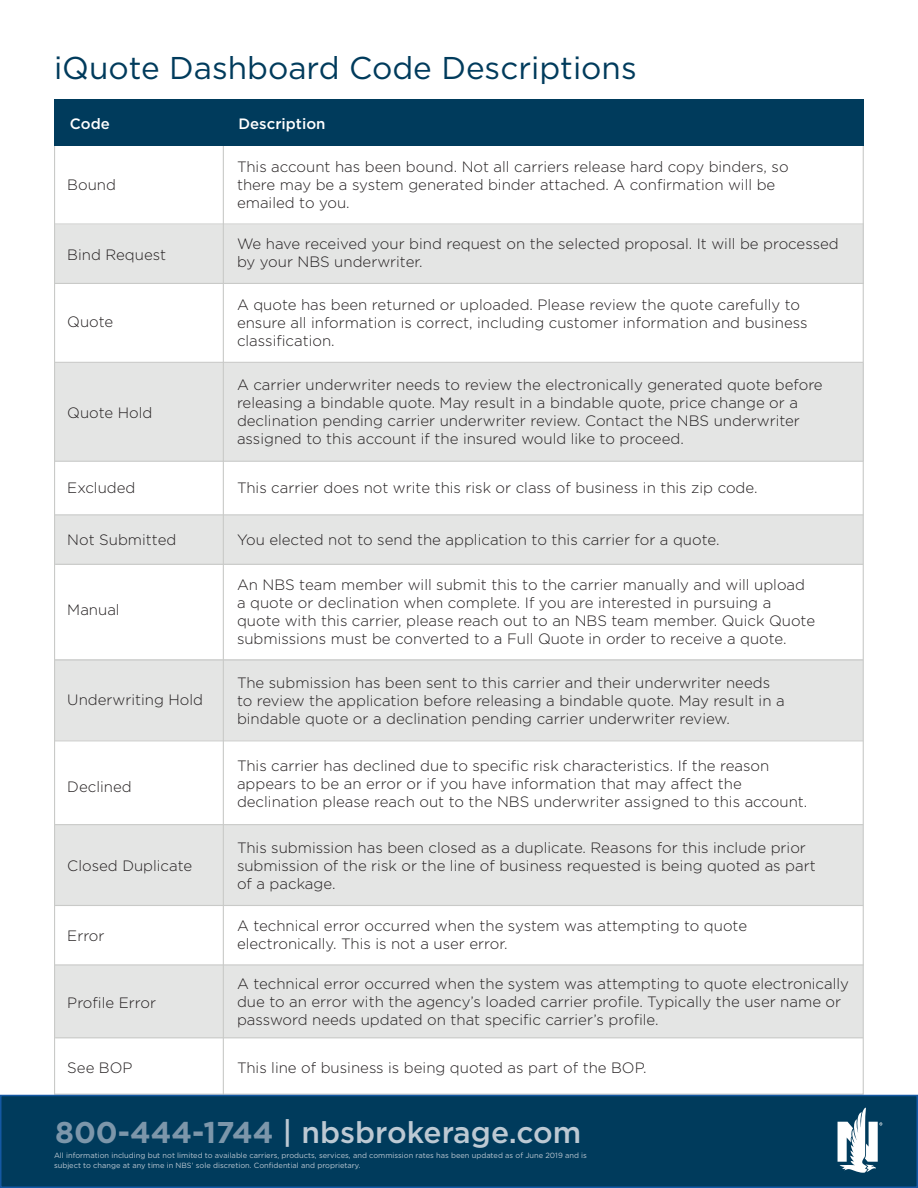
<style>
.page{position:relative;width:918px;height:1188px;background:#fff}
.page>*{position:absolute;margin:0;border:0;box-sizing:border-box;transform-origin:0 0}
.t1{font:31.5px "Gotham";color:#003b5c}
.t2{font:500 30px "Gotham";color:#bdc9d3}
.t3{font:300 15px/18px "Gotham";color:#231f20}
.t4{font:500 15px "Gotham";color:#fff}
.t5{font:7.5px/10.5px "Gotham";color:#bdc9d3}
.s1{font-weight:700;color:#7c96aa}
</style>
<div class="page">
<div style="left:55px;top:965px;width:808px;height:73px;background:#e4e5e4"></div>
<div style="left:55px;top:825px;width:807px;height:81px;background:#e4e5e4"></div>
<div style="left:55px;top:659px;width:808px;height:81px;background:#e4e5e4"></div>
<div style="left:55px;top:515px;width:808px;height:50px;background:#e4e5e4"></div>
<div style="left:54px;top:363px;width:809px;height:98px;background:#e4e5e4"></div>
<div style="left:54px;top:225px;width:810px;height:58px;background:#e4e5e4"></div>
<hr style="left:223px;top:140px;width:1px;height:955px;background:#c9cac8">
<div style="left:54px;top:99px;width:810px;height:46px;background:#003b5c"></div>
<hr style="left:54px;top:223px;width:810px;height:2px;background:#c9cac8">
<hr style="left:54px;top:283px;width:810px;height:1px;background:#c9cac8">
<hr style="left:54px;top:362px;width:809px;height:1px;background:#c9cac8">
<hr style="left:54px;top:461px;width:809px;height:1px;background:#c9cac8">
<hr style="left:54px;top:514px;width:809px;height:1px;background:#c9cac8">
<hr style="left:55px;top:564px;width:808px;height:1px;background:#c9cac8">
<hr style="left:54px;top:659px;width:809px;height:2px;background:#c9cac8">
<hr style="left:54px;top:740px;width:809px;height:1px;background:#c9cac8">
<hr style="left:54px;top:824px;width:809px;height:1px;background:#c9cac8">
<hr style="left:54px;top:905px;width:809px;height:1px;background:#c9cac8">
<hr style="left:55px;top:964px;width:809px;height:1px;background:#c9cac8">
<hr style="left:55px;top:1037px;width:808px;height:1px;background:#c9cac8">
<div style="left:1px;top:1095px;width:916px;height:92px;background:#003b5c"></div>
<div style="left:0;top:1095px;width:918px;height:93px;border:2px solid #1458a3"></div>
<svg style="left:838px;top:1108px;width:44px;height:65px"></svg>
<p class="t1" style="left:54px;top:48px;width:584px">iQuote Dashboard Code Descriptions</p>
<p class="t4" style="left:70px;top:114px;width:41px">Code</p>
<p class="t4" style="left:238px;top:114px;width:89px">Description</p>
<p class="t3" style="left:67px;top:175px;width:50px">Bound</p>
<p class="t3" style="left:67px;top:245px;width:100px">Bind Request</p>
<p class="t3" style="left:67px;top:312px;width:48px">Quote</p>
<p class="t3" style="left:67px;top:404px;width:87px">Quote Hold</p>
<p class="t3" style="left:67px;top:478px;width:70px">Excluded</p>
<p class="t3" style="left:67px;top:530px;width:111px">Not Submitted</p>
<p class="t3" style="left:67px;top:600px;width:54px">Manual</p>
<p class="t3" style="left:67px;top:690px;width:137px">Underwriting Hold</p>
<p class="t3" style="left:67px;top:777px;width:66px">Declined</p>
<p class="t3" style="left:67px;top:856px;width:126px">Closed Duplicate</p>
<p class="t3" style="left:67px;top:926px;width:39px">Error</p>
<p class="t3" style="left:67px;top:993px;width:90px">Profile Error</p>
<p class="t3" style="left:67px;top:1058px;width:67px">See BOP</p>
<p class="t3" style="left:237px;top:157px;width:553px">This account has been bound. Not all carriers release hard copy binders, so there may be a system generated binder attached. A confirmation will be emailed to you.</p>
<p class="t3" style="left:237px;top:235px;width:603px">We have received your bind request on the selected proposal. It will be processed by your NBS underwriter.</p>
<p class="t3" style="left:237px;top:295px;width:572px">A quote has been returned or uploaded. Please review the quote carefully to ensure all information is correct, including customer information and business classification.</p>
<p class="t3" style="left:237px;top:375px;width:587px">A carrier underwriter needs to review the electronically generated quote before releasing a bindable quote. May result in a bindable quote, price change or a declination pending carrier underwriter review. Contact the NBS underwriter assigned to this account if the insured would like to proceed.</p>
<p class="t3" style="left:237px;top:478px;width:522px">This carrier does not write this risk or class of business in this zip code.</p>
<p class="t3" style="left:237px;top:530px;width:484px">You elected not to send the application to this carrier for a quote.</p>
<p class="t3" style="left:237px;top:575px;width:580px">An NBS team member will submit this to the carrier manually and will upload a quote or declination when complete. If you are interested in pursuing a quote with this carrier, please reach out to an NBS team member. Quick Quote submissions must be converted to a Full Quote in order to receive a quote.</p>
<p class="t3" style="left:237px;top:674px;width:549px">The submission has been sent to this carrier and their underwriter needs to review the application before releasing a bindable quote. May result in a bindable quote or a declination pending carrier underwriter review.</p>
<p class="t3" style="left:237px;top:756px;width:572px">This carrier has declined due to specific risk characteristics. If the reason appears to be an error or if you have information that may affect the declination please reach out to the NBS underwriter assigned to this account.</p>
<p class="t3" style="left:237px;top:838px;width:580px">This submission has been closed as a duplicate. Reasons for this include prior submission of the risk or the line of business requested is being quoted as part of a package.</p>
<p class="t3" style="left:237px;top:916px;width:512px">A technical error occurred when the system was attempting to quote</p>
<p class="t3" style="left:237px;top:934px;width:272px">electronically. This is not a user error.</p>
<p class="t3" style="left:237px;top:974px;width:614px">A technical error occurred when the system was attempting to quote electronically due to an error with the agency’s loaded carrier profile. Typically the user name or password needs updated on that specific carrier’s profile.</p>
<p class="t3" style="left:237px;top:1059px;width:411px">This line of business is being quoted as part of the BOP.</p>
<p class="t2" style="left:55px;top:1112px;width:528px"><span class="s1">800-444-1744</span> | nbsbrokerage.com</p>
<p class="t5" style="left:54px;top:1150px;width:535px">All information including but not limited to available carriers, products, services, and commission rates has been updated as of June 2019 and is subject to change at any time in NBS’ sole discretion. Confidential and proprietary.</p>
</div>
